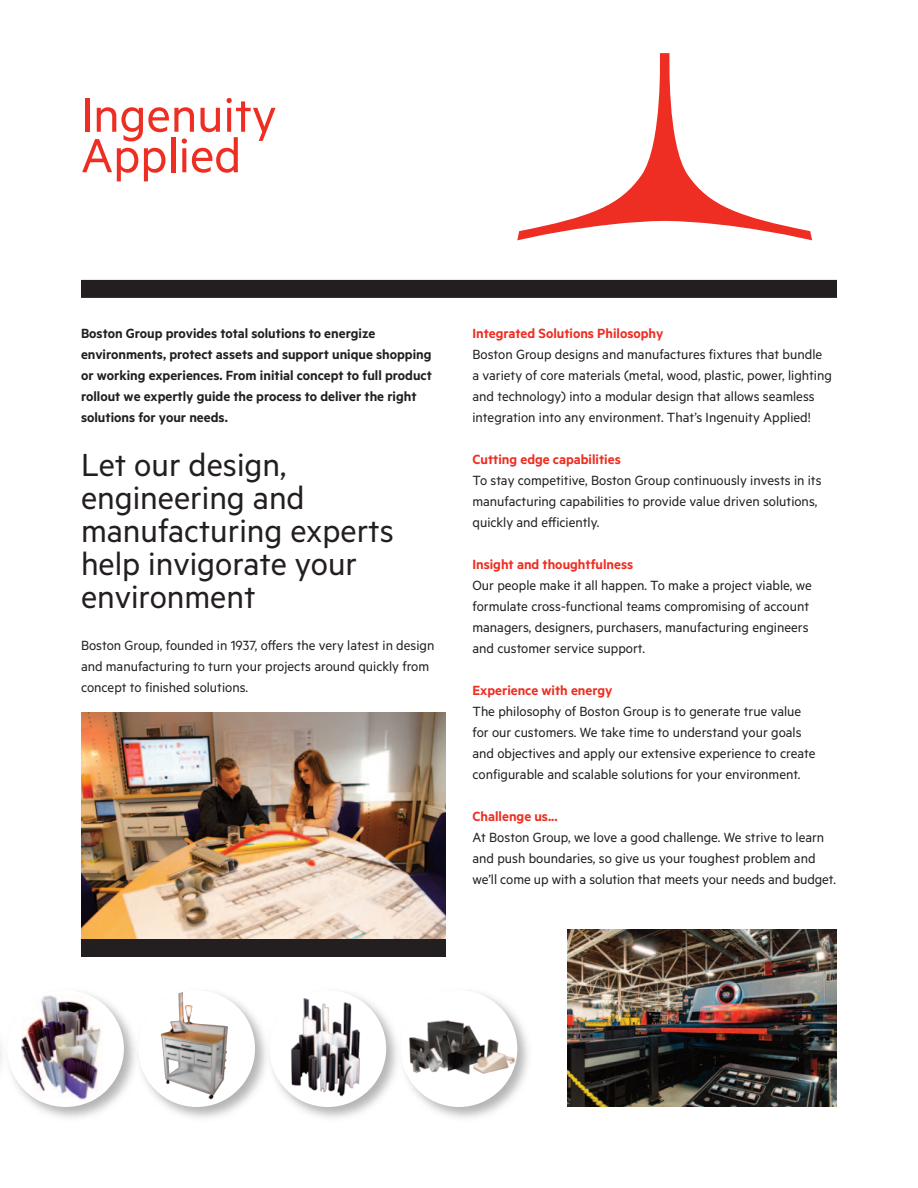
<style>
.page{position:relative;width:918px;height:1188px;background:#fff}
.page>*{position:absolute;margin:0;border:0;box-sizing:border-box;transform-origin:0 0}
.t1{font:54px "Metric";color:#ee2e22}
.t2{font:36px/33px "Metric";color:#231f20}
.t3{font:15px/21px "Metric";color:#231f20}
.t4{font:600 15px/21px "Metric";color:#231f20}
.t5{font:600 15px "Metric";color:#ee2e22}
</style>
<div class="page">
<img style="left:81px;top:713px;width:365px;height:226px">
<div style="left:81px;top:939px;width:365px;height:18px;background:#231f20"></div>
<img style="left:567px;top:930px;width:270px;height:177px">
<img style="left:0;top:1045px;width:1px;height:20px">
<img style="left:1px;top:993px;width:131px;height:125px">
<div style="left:7px;top:990px;width:117px;height:117px;background:#fff;border-radius:50%"></div>
<img style="left:22px;top:994px;width:85px;height:108px">
<img style="left:132px;top:998px;width:131px;height:120px">
<div style="left:138px;top:990px;width:117px;height:117px;background:#fff;border-radius:50%"></div>
<img style="left:159px;top:992px;width:71px;height:107px">
<img style="left:263px;top:998px;width:131px;height:120px">
<div style="left:270px;top:990px;width:116px;height:117px;background:#fff;border-radius:50%"></div>
<img style="left:290px;top:993px;width:72px;height:103px">
<img style="left:394px;top:993px;width:134px;height:125px">
<div style="left:401px;top:990px;width:116px;height:117px;background:#fff;border-radius:50%"></div>
<img style="left:401px;top:1010px;width:116px;height:78px">
<div style="left:81px;top:280px;width:756px;height:18px;background:#231f20"></div>
<svg style="left:517px;top:53px;width:295px;height:187px"></svg>
<p class="t1" style="left:81px;top:81px;width:197px">Ingenuity</p>
<p class="t1" style="left:81px;top:122px;width:162px">Applied</p>
<p class="t4" style="left:81px;top:322px;width:352px">Boston Group provides total solutions to energize environments, protect assets and support unique shopping or working experiences. From initial concept to full product rollout we expertly guide the process to deliver the right solutions for your needs.</p>
<p class="t2" style="left:81px;top:447px;width:314px">Let our design, engineering and manufacturing experts help invigorate your environment</p>
<p class="t3" style="left:81px;top:634px;width:355px">Boston Group, founded in 1937, offers the very latest in design and manufacturing to turn your projects around quickly from concept to finished solutions.</p>
<p class="t5" style="left:472px;top:324px;width:192px">Integrated Solutions Philosophy</p>
<p class="t3" style="left:472px;top:343px;width:361px">Boston Group designs and manufactures fixtures that bundle a variety of core materials (metal, wood, plastic, power, lighting and technology) into a modular design that allows seamless integration into any environment. That’s Ingenuity Applied!</p>
<p class="t5" style="left:472px;top:450px;width:150px">Cutting edge capabilities</p>
<p class="t3" style="left:472px;top:469px;width:351px">To stay competitive, Boston Group continuously invests in its manufacturing capabilities to provide value driven solutions, quickly and efficiently.</p>
<p class="t5" style="left:472px;top:555px;width:162px">Insight and thoughtfulness</p>
<p class="t3" style="left:472px;top:574px;width:341px">Our people make it all happen. To make a project viable, we formulate cross-functional teams compromising of account managers, designers, purchasers, manufacturing engineers and customer service support.</p>
<p class="t5" style="left:472px;top:681px;width:142px">Experience with energy</p>
<p class="t3" style="left:472px;top:700px;width:345px">The philosophy of Boston Group is to generate true value for our customers. We take time to understand your goals and objectives and apply our extensive experience to create configurable and scalable solutions for your environment.</p>
<p class="t5" style="left:472px;top:807px;width:87px">Challenge us...</p>
<p class="t3" style="left:472px;top:826px;width:365px">At Boston Group, we love a good challenge. We strive to learn and push boundaries, so give us your toughest problem and we’ll come up with a solution that meets your needs and budget.</p>
</div>
